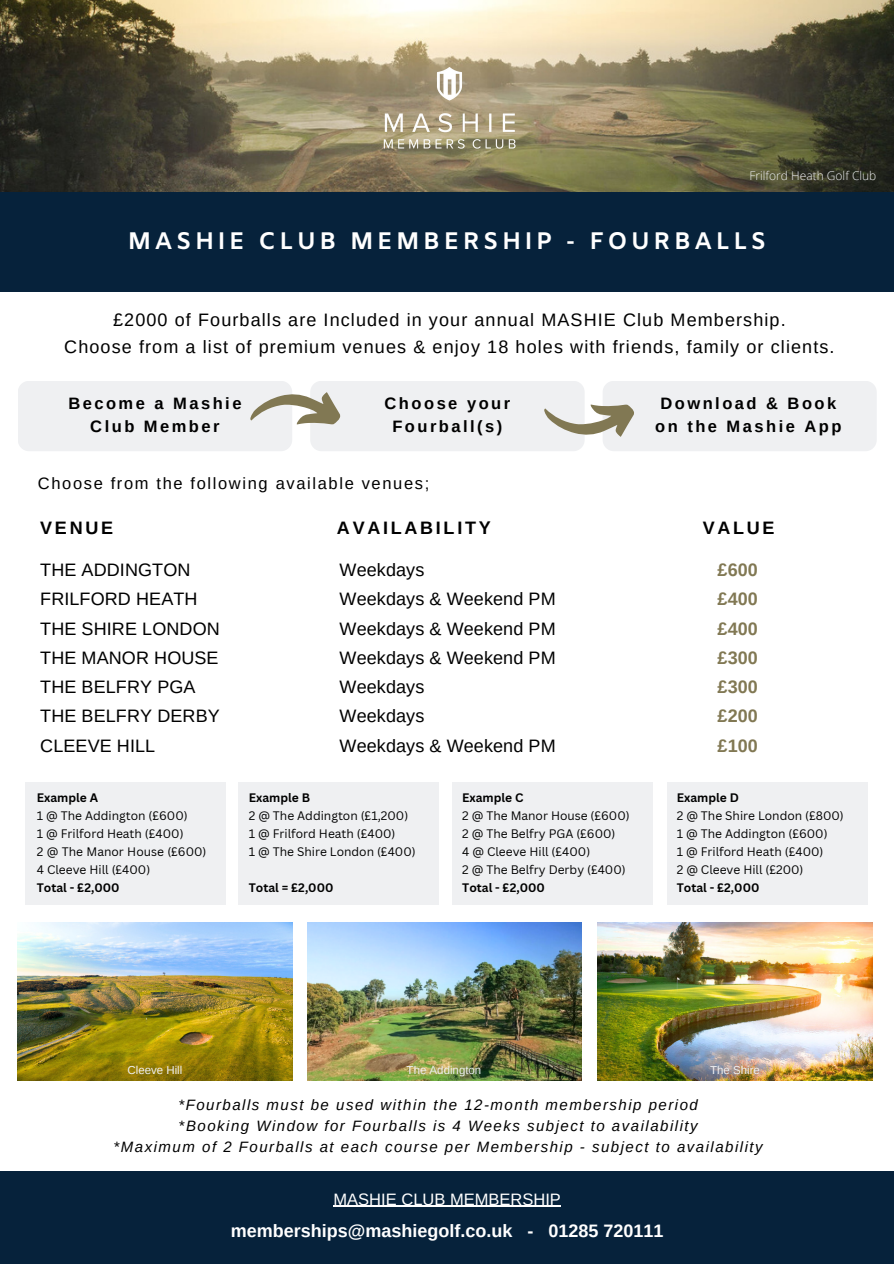
<style>
.page{position:relative;width:894px;height:1264px;background:#fff}
.page>*{position:absolute;margin:0;border:0;box-sizing:border-box;transform-origin:0 0}
.t1{font:700 24px "Amiko";letter-spacing:.15em;color:#fff}
.t2{font:18px "Arimo";letter-spacing:.005em;color:#000}
.t3{font:18px "Arimo";letter-spacing:.06em;color:#000}
.t4{font:700 18px "Arimo";color:#fff}
.t5{font:700 18px "Arimo";letter-spacing:.005em;color:#817853}
.t6{font:700 18px "Arimo";letter-spacing:.15em;color:#000}
.t7{font:700 16.5px/22.5px "Arimo";letter-spacing:.15em;color:#000;text-align:center}
.t8{font:16.5px "Arimo";letter-spacing:.1em;color:#000}
.t9{font:16.5px "Arimo";color:#fff}
.t10{font:italic 15px "Arimo";letter-spacing:.1em;color:#000}
.t11{font:12px/18px "Canva Sans";color:#000}
.t12{font:700 12px "Canva Sans";color:#000}
.t13{font:300 12px "Open Sans";color:#eff0f2}
.t14{font:11.55px "Arimo";color:#eff0f2}
</style>
<div class="page">
<img style="left:0;top:0;width:893px;height:192px">
<img style="left:597px;top:922px;width:275px;height:158px">
<img style="left:18px;top:922px;width:274px;height:158px">
<img style="left:307px;top:922px;width:274px;height:158px">
<div style="left:0;top:192px;width:893px;height:99px;background:#06223b"></div>
<img style="left:343px;top:0;width:212px;height:192px">
<div style="left:0;top:1171px;width:893px;height:92px;background:#06223b"></div>
<hr style="left:333px;top:1205px;width:227px;height:1px;background:#fff">
<div style="left:310px;top:381px;width:274px;height:70px;background:#eff0f2;border-radius:11px"></div>
<div style="left:18px;top:381px;width:274px;height:70px;background:#eff0f2;border-radius:11px"></div>
<div style="left:602px;top:381px;width:274px;height:70px;background:#eff0f2;border-radius:11px"></div>
<svg style="left:250px;top:392px;width:90px;height:32px"></svg>
<svg style="left:544px;top:404px;width:90px;height:33px"></svg>
<div style="left:25px;top:782px;width:200px;height:123px;background:#eff0f2"></div>
<div style="left:238px;top:782px;width:200px;height:123px;background:#eff0f2"></div>
<div style="left:452px;top:782px;width:201px;height:123px;background:#eff0f2"></div>
<div style="left:667px;top:782px;width:200px;height:123px;background:#eff0f2"></div>
<p class="t13" style="left:749px;top:167px;width:128px">Frilford Heath Golf Club</p>
<p class="t1" style="left:128px;top:226px;width:640px">MASHIE CLUB MEMBERSHIP - FOURBALLS</p>
<p class="t3" style="left:113px;top:309px;width:674px">£2000 of Fourballs are Included in your annual MASHIE Club Membership.</p>
<p class="t3" style="left:64px;top:336px;width:771px">Choose from a list of premium venues &amp; enjoy 18 holes with friends, family or clients.</p>
<p class="t7" style="left:68px;top:392px;width:175px">Become a Mashie<br>Club Member</p>
<p class="t7" style="left:384px;top:392px;width:127px">Choose your<br>Fourball(s)</p>
<p class="t7" style="left:655px;top:392px;width:188px">Download &amp; Book on the Mashie App</p>
<p class="t8" style="left:38px;top:474px;width:393px">Choose from the following available venues;</p>
<p class="t6" style="left:40px;top:517px;width:74px">VENUE</p>
<p class="t2" style="left:40px;top:559px;width:152px">THE ADDINGTON</p>
<p class="t2" style="left:40px;top:589px;width:159px">FRILFORD HEATH</p>
<p class="t2" style="left:40px;top:618px;width:181px">THE SHIRE LONDON</p>
<p class="t2" style="left:40px;top:647px;width:180px">THE MANOR HOUSE</p>
<p class="t2" style="left:40px;top:676px;width:157px">THE BELFRY PGA</p>
<p class="t2" style="left:40px;top:706px;width:181px">THE BELFRY DERBY</p>
<p class="t2" style="left:40px;top:735px;width:116px">CLEEVE HILL</p>
<p class="t12" style="left:37px;top:789px;width:63px">Example A</p>
<p class="t11" style="left:37px;top:806px;width:152px">1 @ The Addington (£600)</p>
<p class="t11" style="left:37px;top:824px;width:148px">1 @ Frilford Heath (£400)</p>
<p class="t11" style="left:37px;top:842px;width:171px">2 @ The Manor House (£600)<br>4 Cleeve Hill (£400)</p>
<p class="t12" style="left:37px;top:879px;width:84px">Total - £2,000</p>
<p class="t6" style="left:337px;top:517px;width:155px">AVAILABILITY</p>
<p class="t2" style="left:339px;top:559px;width:86px">Weekdays</p>
<p class="t2" style="left:339px;top:589px;width:217px">Weekdays &amp; Weekend PM</p>
<p class="t2" style="left:339px;top:618px;width:217px">Weekdays &amp; Weekend PM</p>
<p class="t2" style="left:339px;top:647px;width:217px">Weekdays &amp; Weekend PM</p>
<p class="t2" style="left:339px;top:676px;width:86px">Weekdays</p>
<p class="t2" style="left:339px;top:706px;width:86px">Weekdays</p>
<p class="t2" style="left:339px;top:735px;width:217px">Weekdays &amp; Weekend PM</p>
<p class="t12" style="left:249px;top:789px;width:63px">Example B</p>
<p class="t11" style="left:249px;top:806px;width:161px">2 @ The Addington (£1,200)</p>
<p class="t11" style="left:249px;top:824px;width:148px">1 @ Frilford Heath (£400)</p>
<p class="t11" style="left:249px;top:842px;width:168px">1 @ The Shire London (£400)</p>
<p class="t12" style="left:249px;top:879px;width:86px">Total = £2,000</p>
<p class="t12" style="left:462px;top:789px;width:63px">Example C</p>
<p class="t11" style="left:462px;top:806px;width:169px">2 @ The Manor House (£600)</p>
<p class="t11" style="left:462px;top:824px;width:155px">2 @ The Belfry PGA (£600)</p>
<p class="t11" style="left:462px;top:842px;width:129px">4 @ Cleeve Hill (£400)</p>
<p class="t11" style="left:462px;top:860px;width:165px">2 @ The Belfry Derby (£400)</p>
<p class="t12" style="left:462px;top:879px;width:84px">Total - £2,000</p>
<p class="t6" style="left:702px;top:517px;width:73px">VALUE</p>
<p class="t5" style="left:717px;top:559px;width:42px">£600</p>
<p class="t5" style="left:717px;top:589px;width:42px">£400</p>
<p class="t5" style="left:717px;top:618px;width:42px">£400</p>
<p class="t5" style="left:717px;top:647px;width:42px">£300</p>
<p class="t5" style="left:717px;top:676px;width:42px">£300</p>
<p class="t5" style="left:717px;top:706px;width:42px">£200</p>
<p class="t5" style="left:717px;top:735px;width:42px">£100</p>
<p class="t12" style="left:676px;top:789px;width:63px">Example D</p>
<p class="t11" style="left:676px;top:806px;width:168px">2 @ The Shire London (£800)</p>
<p class="t11" style="left:676px;top:824px;width:152px">1 @ The Addington (£600)</p>
<p class="t11" style="left:676px;top:842px;width:148px">1 @ Frilford Heath (£400)</p>
<p class="t11" style="left:676px;top:860px;width:128px">2 @ Cleeve Hill (£200)</p>
<p class="t12" style="left:676px;top:879px;width:84px">Total - £2,000</p>
<p class="t14" style="left:127px;top:1063px;width:56px">Cleeve Hill</p>
<p class="t14" style="left:406px;top:1063px;width:76px">The Addington</p>
<p class="t14" style="left:710px;top:1063px;width:51px">The Shire</p>
<p class="t10" style="left:178px;top:1095px;width:521px">*Fourballs must be used within the 12-month membership period</p>
<p class="t10" style="left:179px;top:1116px;width:520px">*Booking Window for Fourballs is 4 Weeks subject to availability</p>
<p class="t10" style="left:114px;top:1137px;width:650px">*Maximum of 2 Fourballs at each course per Membership - subject to availability</p>
<p class="t9" style="left:333px;top:1189px;width:229px">MASHIE CLUB MEMBERSHIP</p>
<p class="t4" style="left:231px;top:1220px;width:434px">memberships@mashiegolf.co.uk - 01285 720111</p>
</div>
